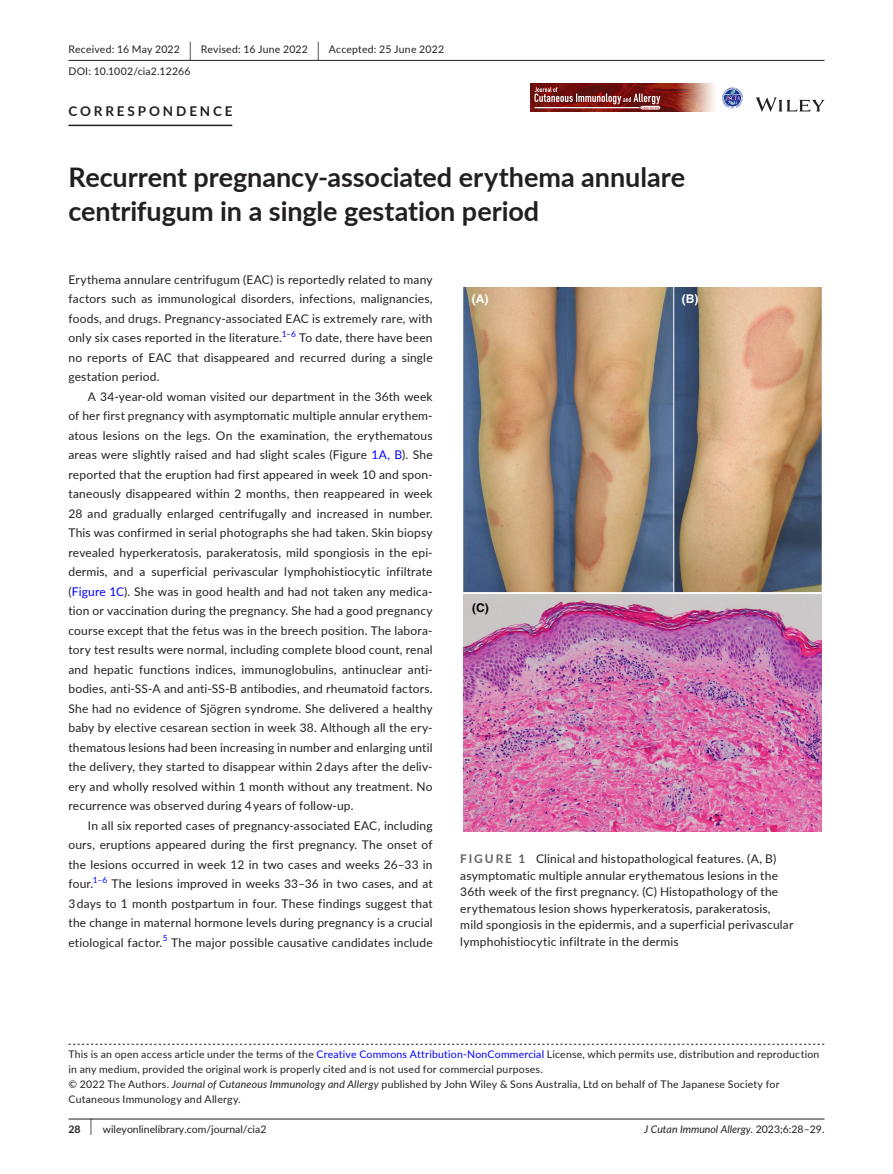
<style>
.page{position:relative;width:893px;height:1174px;background:#fff}
.page>*{position:absolute;margin:0;border:0;box-sizing:border-box;transform-origin:0 0}
.t1{font:700 27px/34.5px "Lato";letter-spacing:-.005em;color:#231f20}
.t2{font:700 13.5px "Lato";letter-spacing:.215em;color:#231f20}
.t3{font:12px/19.5px "Lato";letter-spacing:.015em;color:#231f20;text-align:justify}
.t4{font:700 12px "Helvetica";color:#fff}
.t5{font:700 12px "Helvetica";color:#000}
.t6{font:10.5px/15px "Lato";letter-spacing:.02em;color:#231f20}
.t7{font:10.5px "Lato";color:#231f20}
.t8{font:italic 10.5px "Lato";color:#231f20}
.t9{font:8.4px "Lato";color:#00f}
.s1{font-size:19.65px}
.s2{color:#00f}
.s3{font-weight:700;color:#636366}
.s4{font-style:italic}
.s5{font-weight:700}
.s6{font-size:17.4px}
.s7{font-style:normal}
</style>
<div class="page">
<hr style="left:68px;top:1118px;width:756px;height:1px;background:#231f20">
<svg style="left:756px;top:97px;width:68px;height:15px"></svg>
<img style="left:530px;top:83px;width:185px;height:29px">
<svg style="left:534px;top:87px;width:126px;height:22px"></svg>
<svg style="left:722px;top:87px;width:21px;height:21px"></svg>
<hr style="left:68px;top:60px;width:756px;height:1px;background:#231f20">
<hr style="left:68px;top:125px;width:164px;height:1px;background:#231f20">
<img style="left:464px;top:288px;width:357px;height:543px">
<svg style="left:68px;top:1043px;width:756px;height:1px"></svg>
<p class="t6" style="left:68px;top:38px;width:377px;line-height:21.8px">Received: 16 May 2022 <span class="s1">|</span> Revised: 16 June 2022 <span class="s1">|</span> Accepted: 25 June 2022<br>DOI: 10.1002/cia2.12266</p>
<p class="t2" style="left:68px;top:101px;width:166px">CORRESPONDENCE</p>
<h1 class="t1" style="left:68px;top:159px;width:618px">Recurrent pregnancy-associated erythema annulare centrifugum in a single gestation period</h1>
<p class="t3" style="left:68px;top:269px;width:366px">Erythema annulare centrifugum (EAC) is reportedly related to many factors such as immunological disorders, infections, malignancies, foods, and drugs. Pregnancy-associated EAC is extremely rare, with only six cases reported in the literature.</p>
<p class="t9" style="left:282px;top:328px;width:16px">1–6</p>
<p class="t3" style="left:68px;top:327px;width:366px;text-indent:231px">To date, there have been no reports of EAC that disappeared and recurred during a single gestation period.</p>
<p class="t3" style="left:68px;top:386px;width:366px;text-indent:20px">A 34-year-old woman visited our department in the 36th week of her first pregnancy with asymptomatic multiple annular erythem&shy;atous lesions on the legs. On the examination, the erythematous areas were slightly raised and had slight scales (Figure <span class="s2">1A, B</span>). She reported that the eruption had first appeared in week 10 and spon&shy;taneously disappeared within 2 months, then reappeared in week 28 and gradually enlarged centrifugally and increased in number.<br>This was confirmed in serial photographs she had taken. Skin biopsy revealed hyperkeratosis, parakeratosis, mild spongiosis in the epi&shy;dermis, and a superficial perivascular lymphohistiocytic infiltrate (<span class="s2">Figure 1C</span>). She was in good health and had not taken any medica&shy;tion or vaccination during the pregnancy. She had a good pregnancy course except that the fetus was in the breech position. The labora&shy;tory test results were normal, including complete blood count, renal and hepatic functions indices, immunoglobulins, antinuclear anti&shy;bodies, anti-SS-A and anti-SS-B antibodies, and rheumatoid factors.<br>She had no evidence of Sjögren syndrome. She delivered a healthy baby by elective cesarean section in week 38. Although all the ery&shy;thematous lesions had been increasing in number and enlarging until the delivery, they started to disappear within 2 days after the deliv&shy;ery and wholly resolved within 1 month without any treatment. No recurrence was observed during 4 years of follow-up.</p>
<p class="t3" style="left:68px;top:815px;width:366px;text-indent:20px">In all six reported cases of pregnancy-associated EAC, including ours, eruptions appeared during the first pregnancy. The onset of the lesions occurred in week 12 in two cases and weeks 26–33 in four.</p>
<p class="t9" style="left:93px;top:874px;width:16px">1–6</p>
<p class="t3" style="left:68px;top:873px;width:366px;text-indent:43px">The lesions improved in weeks 33–36 in two cases, and at 3 days to 1 month postpartum in four. These findings suggest that the change in maternal hormone levels during pregnancy is a crucial etiological factor.</p>
<p class="t9" style="left:163px;top:932px;width:6px">5</p>
<p class="t3" style="left:171px;top:932px;width:263px">The major possible causative candidates include</p>
<p class="t4" style="left:472px;top:292px;width:18px">(A)</p>
<p class="t4" style="left:682px;top:292px;width:18px">(B)</p>
<p class="t5" style="left:472px;top:600px;width:18px">(C)</p>
<p class="t3" style="left:460px;top:850px;width:335px;line-height:16.5px;text-align:left"><span class="s3">FIGURE 1</span> Clinical and histopathological features. (A, B) asymptomatic multiple annular erythematous lesions in the 36th week of the first pregnancy. (C) Histopathology of the erythematous lesion shows hyperkeratosis, parakeratosis, mild spongiosis in the epidermis, and a superficial perivascular lymphohistiocytic infiltrate in the dermis</p>
<p class="t6" style="left:68px;top:1046px;width:752px">This is an open access article under the terms of the <span class="s2">Creative Commons Attribution-NonCommercial</span> License, which permits use, distribution and reproduction in any medium, provided the original work is properly cited and is not used for commercial purposes.<br>© 2022 The Authors. <span class="s4">Journal of Cutaneous Immunology and Allergy</span> published by John Wiley &amp; Sons Australia, Ltd on behalf of The Japanese Society for Cutaneous Immunology and Allergy.</p>
<p class="t7" style="left:68px;top:1121px;width:200px"><span class="s5">28</span> <span class="s6">|</span> wileyonlinelibrary.com/journal/cia2</p>
<p class="t8" style="left:644px;top:1121px;width:182px">J Cutan Immunol Allergy. <span class="s7">2023;6:28–29.</span></p>
</div>
